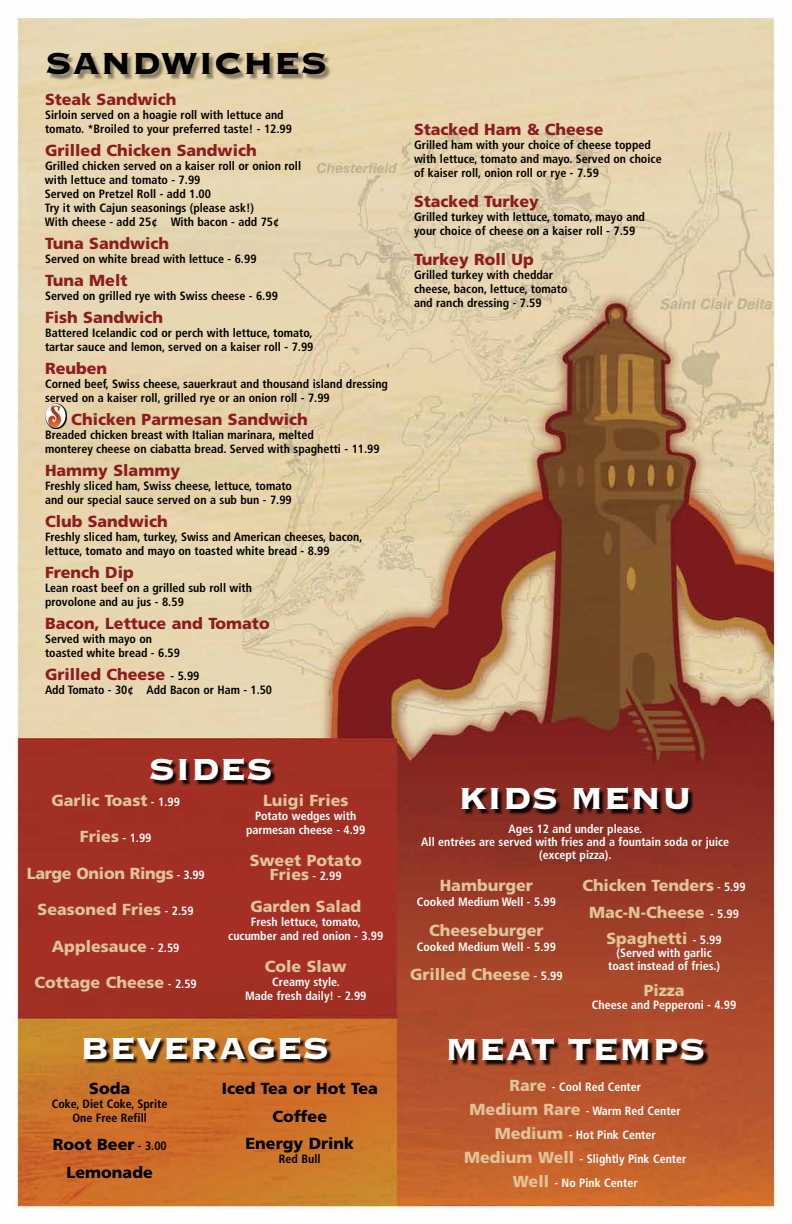
<style>
.page{position:relative;width:792px;height:1224px;background:#fff}
.page>*{position:absolute;margin:0;border:0;box-sizing:border-box;transform-origin:0 0}
.t1{font:40px "Copperplate Gothic Std 33 BC";color:#fff}
.t2{font:40px "Copperplate Gothic Std 33 BC";color:#000}
.t3{font:900 16px/26.5px "Frutiger LT Std";color:#e0c398;text-align:center}
.t4{font:900 16px "Frutiger LT Std";color:#8e1c1f}
.t5{font:900 16px/27.5px "Frutiger LT Std";color:#000;text-align:center}
.t6{font:900 16px "Frutiger LT Std";letter-spacing:-.02em;color:#e0c398}
.t7{font:700 condensed 12px/14px "Frutiger LT Std";color:#000}
.t8{font:700 condensed 12px/24px "Frutiger LT Std";color:#fff;text-align:center}
.s1{font-weight:700;font-stretch:condensed;font-size:12px;color:#000}
.s2{font-weight:700;font-stretch:condensed;font-size:12px;color:#fff}
.s3{font-weight:700;font-stretch:condensed;font-size:12px}
.s4{font-weight:900;font-stretch:normal;font-size:16px;color:#e0c398}
</style>
<div class="page">
<img style="left:11px;top:12px;width:772px;height:1198px">
<div style="left:152px;top:760px;width:125px;height:27px;background:#000;opacity:.9"></div>
<div style="left:85px;top:1038px;width:248px;height:28px;background:#000;opacity:.9"></div>
<div style="left:449px;top:1040px;width:260px;height:27px;background:#000;opacity:.9"></div>
<div style="left:463px;top:789px;width:232px;height:27px;background:#000;opacity:.9"></div>
<svg style="left:46px;top:404px;width:21px;height:25px"></svg>
<svg style="left:46px;top:404px;width:9px;height:8px"></svg>
<div style="left:48px;top:54px;width:283px;height:27px;background:#000;opacity:.4"></div>
<h1 class="t2" style="left:45px;top:43px;width:284px">SANDWICHES</h1>
<h2 class="t4" style="left:45px;top:90px;width:133px">Steak Sandwich</h2>
<p class="t7" style="left:45px;top:108px;width:249px">Sirloin served on a hoagie roll with lettuce and tomato. *Broiled to your preferred taste! - 12.99</p>
<h2 class="t4" style="left:45px;top:141px;width:213px">Grilled Chicken Sandwich</h2>
<p class="t7" style="left:45px;top:159px;width:258px">Grilled chicken served on a kaiser roll or onion roll with lettuce and tomato - 7.99<br>Served on Pretzel Roll - add 1.00<br>Try it with Cajun seasonings (please ask!)<br>With cheese - add 25¢ With bacon - add 75¢</p>
<h2 class="t4" style="left:45px;top:234px;width:126px">Tuna Sandwich</h2>
<p class="t7" style="left:45px;top:252px;width:213px">Served on white bread with lettuce - 6.99</p>
<h2 class="t4" style="left:45px;top:271px;width:84px">Tuna Melt</h2>
<p class="t7" style="left:45px;top:289px;width:234px">Served on grilled rye with Swiss cheese - 6.99</p>
<h2 class="t4" style="left:45px;top:308px;width:120px">Fish Sandwich</h2>
<p class="t7" style="left:45px;top:326px;width:270px">Battered Icelandic cod or perch with lettuce, tomato, tartar sauce and lemon, served on a kaiser roll - 7.99</p>
<h2 class="t4" style="left:45px;top:359px;width:64px">Reuben</h2>
<p class="t7" style="left:45px;top:377px;width:345px">Corned beef, Swiss cheese, sauerkraut and thousand island dressing served on a kaiser roll, grilled rye or an onion roll - 7.99</p>
<h2 class="t4" style="left:71px;top:410px;width:238px">Chicken Parmesan Sandwich</h2>
<p class="t7" style="left:45px;top:428px;width:336px">Breaded chicken breast with Italian marinara, melted<br>monterey cheese on ciabatta bread. Served with spaghetti - 11.99</p>
<h2 class="t4" style="left:45px;top:461px;width:137px">Hammy Slammy</h2>
<p class="t7" style="left:45px;top:479px;width:249px">Freshly sliced ham, Swiss cheese, lettuce, tomato and our special sauce served on a sub bun - 7.99</p>
<h2 class="t4" style="left:45px;top:512px;width:124px">Club Sandwich</h2>
<p class="t7" style="left:45px;top:530px;width:319px">Freshly sliced ham, turkey, Swiss and American cheeses, bacon, lettuce, tomato and mayo on toasted white bread - 8.99</p>
<h2 class="t4" style="left:45px;top:563px;width:90px">French Dip</h2>
<p class="t7" style="left:45px;top:581px;width:209px">Lean roast beef on a grilled sub roll with provolone and au jus - 8.59</p>
<h2 class="t4" style="left:45px;top:614px;width:226px">Bacon, Lettuce and Tomato</h2>
<p class="t7" style="left:45px;top:632px;width:137px">Served with mayo on toasted white bread - 6.59</p>
<h2 class="t4" style="left:45px;top:665px;width:156px">Grilled Cheese <span class="s1">- 5.99</span></h2>
<p class="t7" style="left:45px;top:683px;width:229px">Add Tomato - 30¢ Add Bacon or Ham - 1.50</p>
<h2 class="t4" style="left:414px;top:120px;width:191px">Stacked Ham &amp; Cheese</h2>
<p class="t7" style="left:414px;top:138px;width:249px">Grilled ham with your choice of cheese topped with lettuce, tomato and mayo. Served on choice of kaiser roll, onion roll or rye - 7.59</p>
<h2 class="t4" style="left:414px;top:192px;width:127px">Stacked Turkey</h2>
<p class="t7" style="left:414px;top:210px;width:233px">Grilled turkey with lettuce, tomato, mayo and your choice of cheese on a kaiser roll - 7.59</p>
<h2 class="t4" style="left:414px;top:250px;width:121px">Turkey Roll Up</h2>
<p class="t7" style="left:414px;top:268px;width:155px">Grilled turkey with cheddar cheese, bacon, lettuce, tomato and ranch dressing - 7.59</p>
<h1 class="t1" style="left:149px;top:749px;width:126px">SIDES</h1>
<h2 class="t3" style="left:51px;top:787px;width:130px">Garlic Toast <span class="s2">- 1.99</span></h2>
<h2 class="t3" style="left:80px;top:823px;width:73px">Fries <span class="s2">- 1.99</span></h2>
<h2 class="t6" style="left:27px;top:864px;width:179px">Large Onion Rings <span class="s2">- 3.99</span></h2>
<h2 class="t3" style="left:38px;top:896px;width:158px">Seasoned Fries <span class="s2">- 2.59</span></h2>
<h2 class="t3" style="left:52px;top:933px;width:129px">Applesauce <span class="s2">- 2.59</span></h2>
<h2 class="t3" style="left:35px;top:969px;width:164px">Cottage Cheese <span class="s2">- 2.59</span></h2>
<h2 class="t3" style="left:263px;top:787px;width:87px">Luigi Fries</h2>
<p class="t8" style="left:246px;top:809px;width:121px;line-height:14px">Potato wedges with parmesan cheese - 4.99</p>
<h2 class="t3" style="left:250px;top:853px;width:114px;line-height:14px">Sweet Potato<br>Fries <span class="s2">- 2.99</span></h2>
<h2 class="t3" style="left:250px;top:893px;width:112px">Garden Salad</h2>
<p class="t8" style="left:228px;top:915px;width:157px;line-height:14px">Fresh lettuce, tomato, cucumber and red onion - 3.99</p>
<h2 class="t3" style="left:265px;top:953px;width:83px">Cole Slaw</h2>
<p class="t8" style="left:245px;top:975px;width:123px;line-height:14px">Creamy style.<br>Made fresh daily! - 2.99</p>
<h1 class="t1" style="left:80px;top:1028px;width:250px">BEVERAGES</h1>
<h2 class="t5" style="left:89px;top:1075px;width:42px">Soda</h2>
<p class="t7" style="left:52px;top:1097px;width:117px;text-align:center">Coke, Diet Coke, Sprite<br>One Free Refill</p>
<h2 class="t5" style="left:53px;top:1130px;width:116px;line-height:28px">Root Beer <span class="s3">- 3.00<br></span>Lemonade</h2>
<h2 class="t5" style="left:222px;top:1075px;width:158px">Iced Tea or Hot Tea<br>Coffee<br>Energy Drink</h2>
<p class="t7" style="left:279px;top:1152px;width:43px">Red Bull</p>
<h1 class="t1" style="left:458px;top:778px;width:236px">KIDS MENU</h1>
<p class="t8" style="left:421px;top:822px;width:310px;line-height:13px">Ages 12 and under please.<br>All entrées are served with fries and a fountain soda or juice (except pizza).</p>
<h2 class="t3" style="left:440px;top:872px;width:95px">Hamburger</h2>
<p class="t8" style="left:417px;top:890px;width:141px">Cooked Medium Well - 5.99</p>
<h2 class="t3" style="left:429px;top:917px;width:116px">Cheeseburger</h2>
<p class="t8" style="left:417px;top:934px;width:141px">Cooked Medium Well - 5.99</p>
<h2 class="t3" style="left:410px;top:961px;width:154px">Grilled Cheese <span class="s2">- 5.99</span></h2>
<h2 class="t3" style="left:583px;top:872px;width:164px">Chicken Tenders <span class="s2">- 5.99<br></span>Mac-N-Cheese <span class="s2">- 5.99<br></span>Spaghetti <span class="s2">- 5.99</span></h2>
<p class="t8" style="left:608px;top:946px;width:113px;line-height:13px">(Served with garlic toast instead of fries.)</p>
<h2 class="t3" style="left:644px;top:978px;width:42px">Pizza</h2>
<p class="t8" style="left:592px;top:993px;width:146px">Cheese and Pepperoni - 4.99</p>
<h1 class="t1" style="left:445px;top:1029px;width:262px">MEAT TEMPS</h1>
<p class="t8" style="left:464px;top:1075px;width:224px"><span class="s4">Rare</span> - Cool Red Center<br><span class="s4">Medium Rare</span> - Warm Red Center<br><span class="s4">Medium</span> - Hot Pink Center<br><span class="s4">Medium Well</span> - Slightly Pink Center<br><span class="s4">Well</span> - No Pink Center</p>
</div>
